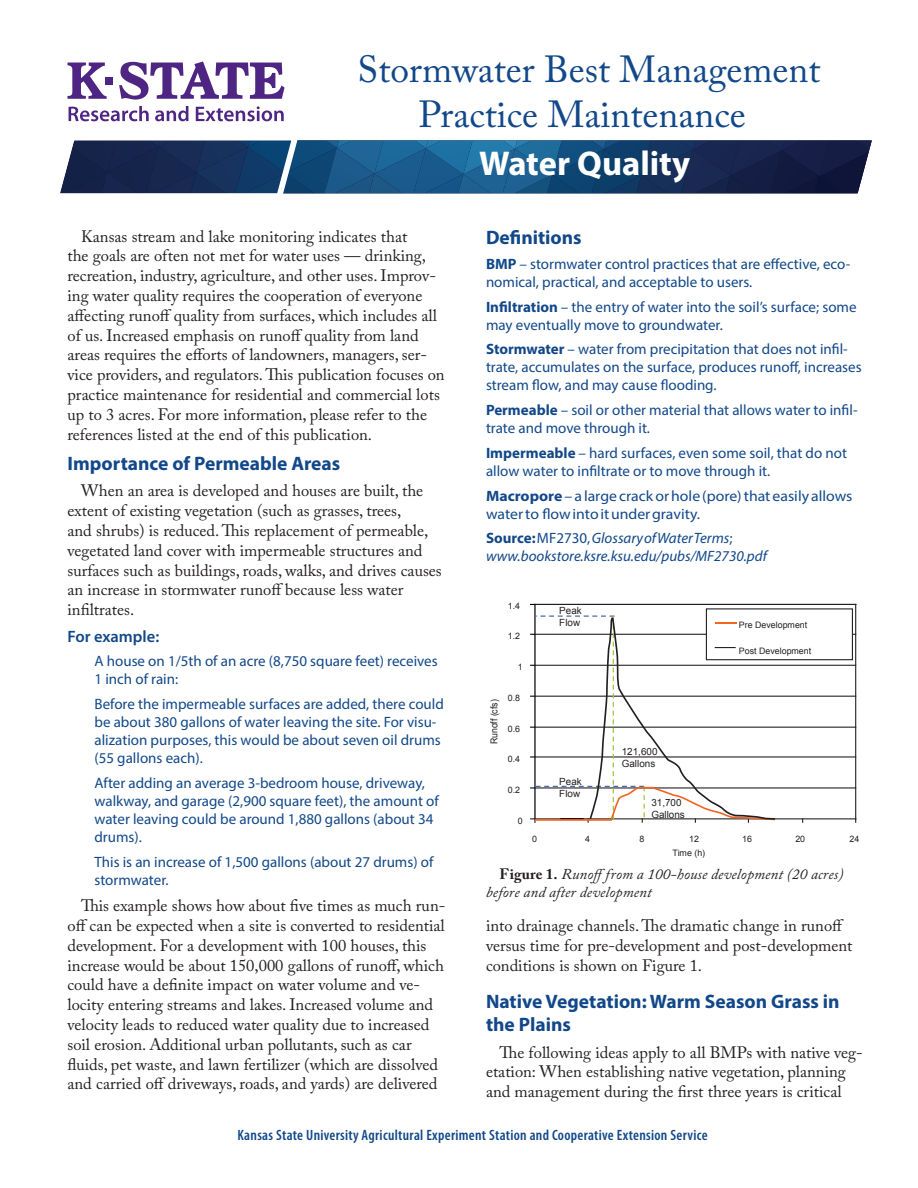
<style>
.page{position:relative;width:918px;height:1188px;background:#fff}
.page>*{position:absolute;margin:0;border:0;box-sizing:border-box;transform-origin:0 0}
.t1{font:37.5px/45px "Adobe Caslon Pro";color:#124889;text-align:center}
.t2{font:700 34.5px "Myriad Pro";color:#fff}
.Headings{font:700 19.5px/23.4px "Myriad Pro";color:#124889}
.t3{font:16.5px/19.8px "Adobe Caslon Pro";color:#231f20}
.Table_Header{font:600 16.5px "Myriad Pro";color:#124889}
.Table_Text{font:15px/18px "Myriad Pro";color:#124889}
.t4{font:600 condensed 15px "Myriad Pro";letter-spacing:.02em;color:#124889}
.Table_Text-2{font:15px/18px "Myriad Pro";color:#124889;scale:1.05 1}
.t5{font:italic 15px/18px "Myriad Pro";color:#124889}
.t6{font:italic 15px/18px "Adobe Caslon Pro";letter-spacing:.01em;color:#231f20}
.t7{font:9.9px/11.9px "Arial";color:#231f20}
.t8{font:9.6px "Arial";color:#231f20;scale:.91 1}
.t9{font:8.85px "Arial";color:#231f20}
.s1{font-weight:700}
.s2{font-weight:700;font-style:normal}
.s3{font-style:normal}
</style>
<div class="page">
<div style="left:105px;top:77px;width:8px;height:8px;background:#4e2582"></div>
<svg style="left:68px;top:63px;width:39px;height:36px"></svg>
<svg style="left:119px;top:62px;width:166px;height:38px"></svg>
<svg style="left:69px;top:106px;width:80px;height:15px"></svg>
<svg style="left:155px;top:106px;width:34px;height:15px"></svg>
<svg style="left:196px;top:106px;width:88px;height:15px"></svg>
<svg style="left:60px;top:140px;width:812px;height:54px;background:#1e436d"></svg>
<hr style="left:535px;top:787px;width:321px;height:2px;background:#231f20">
<hr style="left:535px;top:756px;width:321px;height:2px;background:#231f20">
<hr style="left:535px;top:727px;width:321px;height:1px;background:#231f20">
<hr style="left:535px;top:696px;width:321px;height:1px;background:#231f20">
<hr style="left:535px;top:665px;width:321px;height:1px;background:#231f20">
<hr style="left:535px;top:634px;width:321px;height:1px;background:#231f20">
<hr style="left:535px;top:604px;width:321px;height:1px;background:#231f20">
<hr style="left:855px;top:604px;width:1px;height:215px;background:#231f20">
<hr style="left:534px;top:604px;width:2px;height:218px;background:#231f20">
<hr style="left:535px;top:818px;width:321px;height:1px;background:#231f20">
<div style="left:706px;top:609px;width:146px;height:51px;background:#fff"></div>
<div style="left:706px;top:608px;width:147px;height:52px;border:1px solid #231f20"></div>
<svg style="left:531px;top:615px;width:246px;height:207px"></svg>
<p class="t1" style="left:357px;top:46px;width:465px">Stormwater Best Management<br>Practice Maintenance</p>
<p class="t3" style="left:68px;top:226px;width:379px;text-indent:13px">Kansas stream and lake monitoring indicates that<br>the goals are often not met for water uses — drinking, recreation, industry, agriculture, and other uses. Improv&shy;ing water quality requires the cooperation of everyone affecting runoff quality from surfaces, which includes all of us. Increased emphasis on runoff quality from land areas requires the efforts of landowners, managers, ser&shy;vice providers, and regulators. This publication focuses on practice maintenance for residential and commercial lots up to 3 acres. For more information, please refer to the references listed at the end of this publication.</p>
<p class="Headings" style="left:68px;top:451px;width:274px">Importance of Permeable Areas</p>
<p class="t3" style="left:68px;top:481px;width:376px;text-indent:13px">When an area is developed and houses are built, the extent of existing vegetation (such as grasses, trees,<br>and shrubs) is reduced. This replacement of permeable, vegetated land cover with impermeable structures and surfaces such as buildings, roads, walks, and drives causes an increase in stormwater runoff because less water infiltrates.</p>
<p class="Table_Header" style="left:68px;top:626px;width:93px">For example:</p>
<p class="Table_Text" style="left:94px;top:652px;width:345px">A house on 1/5th of an acre (8,750 square feet) receives<br>1 inch of rain:</p>
<p class="Table_Text" style="left:94px;top:695px;width:351px">Before the impermeable surfaces are added, there could be about 380 gallons of water leaving the site. For visu&shy;alization purposes, this would be about seven oil drums (55 gallons each).</p>
<p class="Table_Text" style="left:94px;top:774px;width:346px">After adding an average 3-bedroom house, driveway, walkway, and garage (2,900 square feet), the amount of water leaving could be around 1,880 gallons (about 34 drums).</p>
<p class="Table_Text" style="left:94px;top:852px;width:340px">This is an increase of 1,500 gallons (about 27 drums) of stormwater.</p>
<p class="t3" style="left:68px;top:896px;width:379px;text-indent:13px">This example shows how about five times as much run&shy;off can be expected when a site is converted to residential development. For a development with 100 houses, this increase would be about 150,000 gallons of runoff, which could have a definite impact on water volume and ve&shy;locity entering streams and lakes. Increased volume and velocity leads to reduced water quality due to increased soil erosion. Additional urban pollutants, such as car fluids, pet waste, and lawn fertilizer (which are dissolved and carried off driveways, roads, and yards) are delivered</p>
<p class="t2" style="left:479px;top:141px;width:212px">Water Quality</p>
<p class="Headings" style="left:486px;top:225px;width:97px">Definitions</p>
<p class="Table_Text" style="left:486px;top:255px;width:366px"><span class="s1">BMP</span> – stormwater control practices that are effective, eco&shy;nomical, practical, and acceptable to users.</p>
<p class="Table_Text" style="left:486px;top:297px;width:372px"><span class="s1">Infiltration</span> – the entry of water into the soil’s surface; some may eventually move to groundwater.</p>
<p class="Table_Text" style="left:486px;top:340px;width:377px"><span class="s1">Stormwater</span> – water from precipitation that does not infil&shy;trate, accumulates on the surface, produces runoff, increases stream flow, and may cause flooding.</p>
<p class="Table_Text" style="left:486px;top:401px;width:373px"><span class="s1">Permeable</span> – soil or other material that allows water to infil&shy;trate and move through it.</p>
<p class="Table_Text" style="left:486px;top:444px;width:362px"><span class="s1">Impermeable</span> – hard surfaces, even some soil, that do not allow water to infiltrate or to move through it.</p>
<p class="Table_Text-2" style="left:486px;top:486px;width:351px"><span class="s1">Macropore</span> – a large crack or hole (pore) that easily allows water to flow into it under gravity.</p>
<p class="t5" style="left:486px;top:529px;width:282px"><span class="s2">Source:</span> <span class="s3">MF2730,</span> Glossary of Water Terms<span class="s3">; </span>www.bookstore.ksre.ksu.edu/pubs/MF2730.pdf</p>
<p class="t9" style="left:508px;top:601px;width:14px">1.4</p>
<p class="t9" style="left:508px;top:630px;width:14px">1.2</p>
<p class="t9" style="left:518px;top:661px;width:6px">1</p>
<p class="t8" style="left:488px;top:744px;width:51px;rotate:-90deg">Runoff (cfs)</p>
<p class="t9" style="left:508px;top:692px;width:14px">0.8</p>
<p class="t9" style="left:508px;top:723px;width:14px">0.6</p>
<p class="t9" style="left:508px;top:753px;width:14px">0.4</p>
<p class="t9" style="left:508px;top:784px;width:14px">0.2</p>
<p class="t9" style="left:518px;top:815px;width:6px">0</p>
<p class="t7" style="left:559px;top:605px;width:24px">Peak<br>Flow</p>
<p class="t7" style="left:559px;top:776px;width:24px">Peak<br>Flow</p>
<p class="t7" style="left:622px;top:745px;width:37px">121,600<br>Gallons</p>
<p class="t7" style="left:651px;top:797px;width:35px">31,700<br>Gallons</p>
<p class="t9" style="left:739px;top:619px;width:70px">Pre Development</p>
<p class="t9" style="left:739px;top:645px;width:74px">Post Development</p>
<p class="t9" style="left:532px;top:833px;width:6px">0</p>
<p class="t9" style="left:585px;top:833px;width:6px">4</p>
<p class="t9" style="left:639px;top:833px;width:6px">8</p>
<p class="t9" style="left:689px;top:833px;width:11px">12</p>
<p class="t9" style="left:742px;top:833px;width:11px">16</p>
<p class="t9" style="left:795px;top:833px;width:11px">20</p>
<p class="t9" style="left:850px;top:833px;width:11px">24</p>
<p class="t9" style="left:673px;top:847px;width:34px">Time (h)</p>
<p class="t6" style="left:486px;top:865px;width:359px;text-indent:14px"><span class="s2">Figure 1.</span> Runofffrom a 100-house development (20 acres) before and after development</p>
<p class="t3" style="left:486px;top:916px;width:368px">into drainage channels. The dramatic change in runoff versus time for pre-development and post-development conditions is shown on Figure 1.</p>
<p class="Headings" style="left:486px;top:989px;width:355px">Native Vegetation: Warm Season Grass in the Plains</p>
<p class="t3" style="left:486px;top:1042px;width:378px;text-indent:13px">The following ideas apply to all BMPs with native veg&shy;etation: When establishing native vegetation, planning and management during the first three years is critical</p>
<p class="t4" style="left:237px;top:1127px;width:472px">Kansas State University Agricultural Experiment Station and Cooperative Extension Service</p>
</div>
